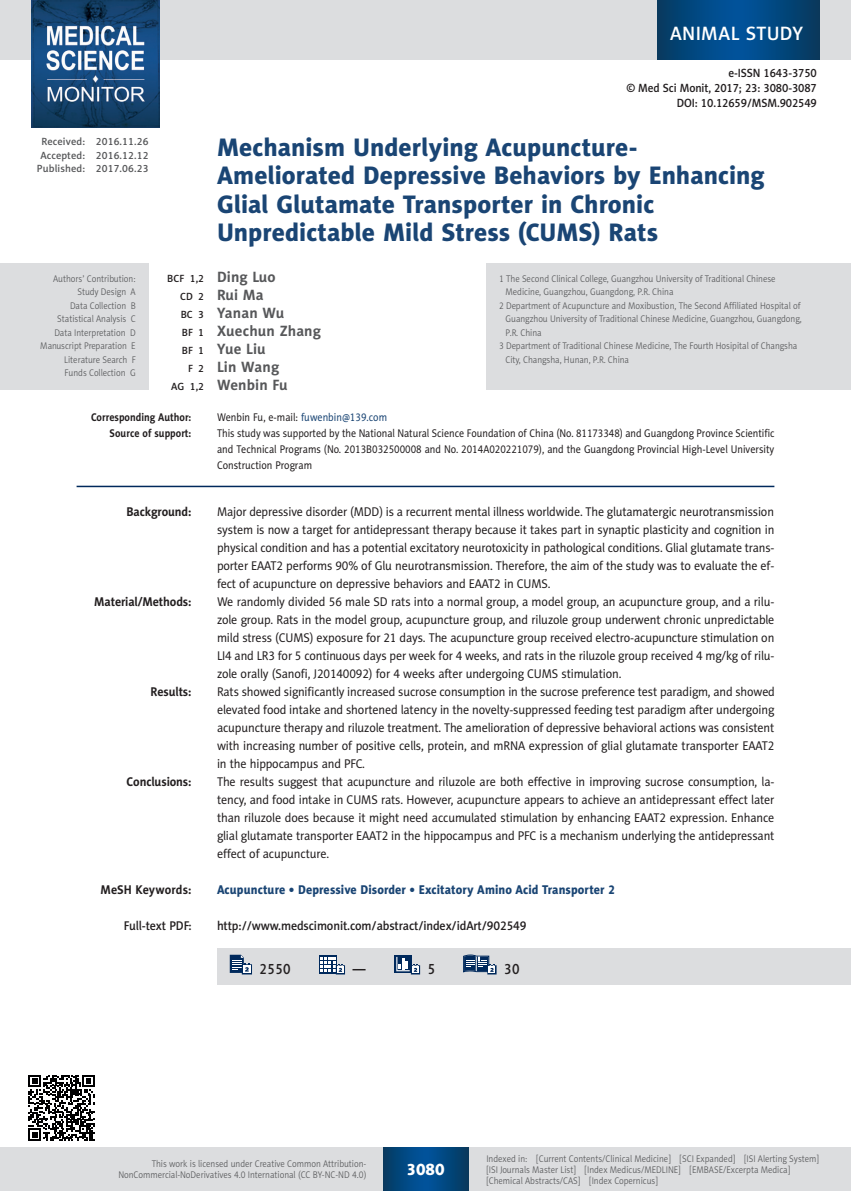
<style>
.page{position:relative;width:851px;height:1191px;background:#fff}
.page>*{position:absolute;margin:0;border:0;box-sizing:border-box;transform-origin:0 0}
.MSM_Tytul{font:25.5px/28.5px "Naomi Sans EFN Heavy";color:#1a4574}
.t1{font:19.5px "Naomi Sans EFN Medium";letter-spacing:.015em;color:#fff}
.t2{font:16.5px "Naomi Sans EFN Heavy";color:#fff}
.MSM_Autorzy{font:700 15px "Naomi Sans EFN";letter-spacing:.01em;color:#57585a}
.MSM_dane{font:15px "Naomi Sans EFN Medium";letter-spacing:.03em;color:#231f20;scale:.9 1}
.MSM_Summary_body{font:12.75px/18px "Naomi Sans EFN";letter-spacing:-.01em;color:#231f20;text-align:justify;scale:.95 1}
.MSM_Summary_body-2{font:12.75px/18px "Naomi Sans EFN";letter-spacing:-.01em;color:#231f20;text-align:justify;scale:.94 1}
.MSM_full_text_pdf{font:12.75px "Naomi Sans EFN Medium";letter-spacing:-.01em;color:#231f20;scale:.95 1}
.MSM_keywords{font:12.75px "Naomi Sans EFN Heavy";letter-spacing:.005em;color:#1a4574;scale:.95 1}
.MSM_Summary_body-3{font:700 12.75px "Naomi Sans EFN";letter-spacing:-.01em;color:#231f20;scale:.95 1}
.MSM_keywords-2{font:700 12.75px "Naomi Sans EFN";letter-spacing:.005em;color:#231f20;scale:.95 1}
.MSM_Summary_body-4{font:700 12.75px "Naomi Sans EFN";letter-spacing:-.01em;color:#231f20;scale:.94 1}
.MSM_full_text_pdf-2{font:12px "Naomi Sans EFN Medium";letter-spacing:-.01em;color:#231f20;scale:.95 1}
.MSM_Support{font:11.25px/15.8px "Naomi Sans EFN";color:#231f20;text-align:justify;scale:.89 1}
.MSM_Adres{font:11.25px "Naomi Sans EFN";color:#231f20;scale:.9 1}
.MSM_Adres-2{font:700 11.25px "Naomi Sans EFN";color:#231f20;scale:.9 1}
.MSM_Support-2{font:700 11.25px "Naomi Sans EFN";letter-spacing:.005em;color:#231f20;scale:.89 1}
.t3{font:10.5px "Naomi Sans EFN Medium";letter-spacing:.01em;color:#57585a}
.MSM_Afiliacja{font:9.75px/13.5px "Naomi Sans EFN Light";color:#57585a;scale:.9 1}
.MSM_pagina_sygnatura{font:9.75px/11.2px "Naomi Sans EFN Light";color:#57585a;text-align:right;scale:.9 1}
.s1{font-family:"Naomi Sans EFN Medium";font-weight:400;font-size:10.5px;color:#231f20}
.s2{color:#1a4574}
</style>
<div class="page">
<div style="left:217px;top:948px;width:633px;height:36px;background:#dcdddf"></div>
<svg style="left:230px;top:954px;width:22px;height:20px"></svg>
<div style="left:319px;top:955px;width:17px;height:18px;background:#00295c"></div>
<svg style="left:320px;top:956px;width:25px;height:18px"></svg>
<div style="left:394px;top:955px;width:18px;height:18px;background:#00295c"></div>
<svg style="left:396px;top:957px;width:24px;height:17px"></svg>
<svg style="left:463px;top:954px;width:33px;height:20px"></svg>
<hr style="left:77px;top:486px;width:697px;height:1px;background:#00295c">
<div style="left:0;top:264px;width:148px;height:126px;background:#dcdddf"></div>
<div style="left:486px;top:264px;width:364px;height:126px;background:#dcdddf"></div>
<svg style="left:28px;top:1075px;width:67px;height:66px"></svg>
<hr style="left:850px;top:0;width:1px;height:60px;background:#dcdddf">
<div style="left:0;top:1148px;width:850px;height:43px;background:#dcdddf"></div>
<svg style="left:383px;top:1147px;width:85px;height:43px;background:#02477e"></svg>
<div style="left:0;top:0;width:850px;height:60px;background:#dcdddf"></div>
<img style="left:32px;top:0;width:127px;height:128px">
<svg style="left:657px;top:0;width:162px;height:60px;background:#02477e"></svg>
<h2 class="t1" style="left:670px;top:22px;width:134px">ANIMAL STUDY</h2>
<p class="MSM_full_text_pdf-2" style="left:728px;top:66px;width:95px">e-ISSN 1643-3750</p>
<p class="MSM_full_text_pdf-2" style="left:626px;top:81px;width:202px">© Med Sci Monit, 2017; 23: 3080-3087</p>
<p class="MSM_full_text_pdf-2" style="left:676px;top:96px;width:149px">DOI: 10.12659/MSM.902549</p>
<p class="MSM_Tytul" style="left:217px;top:132px;width:549px">Mechanism Underlying Acupuncture-Ameliorated Depressive Behaviors by Enhancing Glial Glutamate Transporter in Chronic Unpredictable Mild Stress (CUMS) Rats</p>
<p class="MSM_Autorzy" style="left:167px;top:268px;width:110px"><span class="s1">BCF 1,2</span> Ding Luo</p>
<p class="MSM_Autorzy" style="left:180px;top:286px;width:85px"><span class="s1">CD 2</span> Rui Ma</p>
<p class="MSM_Autorzy" style="left:181px;top:304px;width:105px"><span class="s1">BC 3</span> Yanan Wu</p>
<p class="MSM_Autorzy" style="left:182px;top:322px;width:141px"><span class="s1">BF 1</span> Xuechun Zhang</p>
<p class="MSM_Autorzy" style="left:182px;top:340px;width:86px"><span class="s1">BF 1</span> Yue Liu</p>
<p class="MSM_Autorzy" style="left:188px;top:358px;width:93px"><span class="s1">F 2</span> Lin Wang</p>
<p class="MSM_Autorzy" style="left:171px;top:376px;width:118px"><span class="s1">AG 1,2</span> Wenbin Fu</p>
<p class="MSM_Adres-2" style="left:91px;top:411px;width:113px">Corresponding Author:</p>
<p class="MSM_Adres" style="left:217px;top:411px;width:190px">Wenbin Fu, e-mail: <span class="s2">fuwenbin@139.com</span></p>
<p class="MSM_Support-2" style="left:110px;top:427px;width:93px">Source of support:</p>
<p class="MSM_Support" style="left:217px;top:425px;width:628px">This study was supported by the National Natural Science Foundation of China (No. 81173348) and Guangdong Province Scientific and Technical Programs (No. 2013B032500008 and No. 2014A020221079), and the Guangdong Provincial High-Level University Construction Program</p>
<p class="MSM_Summary_body-3" style="left:126px;top:504px;width:70px">Background:</p>
<p class="MSM_Summary_body" style="left:217px;top:503px;width:588px">Major depressive disorder (MDD) is a recurrent mental illness worldwide. The glutamatergic neurotransmission system is now a target for antidepressant therapy because it takes part in synaptic plasticity and cognition in physical condition and has a potential excitatory neurotoxicity in pathological conditions. Glial glutamate trans&shy;porter EAAT2 performs 90% of Glu neurotransmission. Therefore, the aim of the study was to evaluate the ef&shy;fect of acupuncture on depressive behaviors and EAAT2 in CUMS.</p>
<p class="MSM_Summary_body-3" style="left:94px;top:594px;width:104px">Material/Methods:</p>
<p class="MSM_Summary_body" style="left:217px;top:593px;width:588px">We randomly divided 56 male SD rats into a normal group, a model group, an acupuncture group, and a rilu&shy;zole group. Rats in the model group, acupuncture group, and riluzole group underwent chronic unpredictable mild stress (CUMS) exposure for 21 days. The acupuncture group received electro-acupuncture stimulation on LI4 and LR3 for 5 continuous days per week for 4 weeks, and rats in the riluzole group received 4 mg/kg of rilu&shy;zole orally (Sanofi, J20140092) for 4 weeks after undergoing CUMS stimulation.</p>
<p class="MSM_Summary_body-4" style="left:150px;top:684px;width:45px">Results:</p>
<p class="MSM_Summary_body-2" style="left:217px;top:683px;width:595px">Rats showed significantly increased sucrose consumption in the sucrose preference test paradigm, and showed elevated food intake and shortened latency in the novelty-suppressed feeding test paradigm after undergoing acupuncture therapy and riluzole treatment. The amelioration of depressive behavioral actions was consistent with increasing number of positive cells, protein, and mRNA expression of glial glutamate transporter EAAT2 in the hippocampus and PFC.</p>
<p class="MSM_Summary_body-3" style="left:127px;top:774px;width:70px">Conclusions:</p>
<p class="MSM_Summary_body" style="left:217px;top:773px;width:588px">The results suggest that acupuncture and riluzole are both effective in improving sucrose consumption, la&shy;tency, and food intake in CUMS rats. However, acupuncture appears to achieve an antidepressant effect later than riluzole does because it might need accumulated stimulation by enhancing EAAT2 expression. Enhance glial glutamate transporter EAAT2 in the hippocampus and PFC is a mechanism underlying the antidepressant effect of acupuncture.</p>
<p class="MSM_keywords-2" style="left:100px;top:882px;width:97px">MeSH Keywords:</p>
<p class="MSM_keywords" style="left:217px;top:882px;width:420px">Acupuncture • Depressive Disorder • Excitatory Amino Acid Transporter 2</p>
<p class="MSM_full_text_pdf" style="left:124px;top:918px;width:73px">Full-text PDF:</p>
<p class="MSM_full_text_pdf" style="left:217px;top:918px;width:327px">http://www.medscimonit.com/abstract/index/idArt/902549</p>
<p class="t3" style="left:41px;top:136px;width:109px">Received: 2016.11.26</p>
<p class="t3" style="left:40px;top:149px;width:110px">Accepted: 2016.12.12</p>
<p class="t3" style="left:37px;top:163px;width:113px">Published: 2017.06.23</p>
<p class="MSM_Afiliacja" style="left:53px;top:272px;width:93px">Authors’ Contribution:</p>
<p class="MSM_Afiliacja" style="left:77px;top:285px;width:66px">Study Design A</p>
<p class="MSM_Afiliacja" style="left:70px;top:299px;width:74px">Data Collection B</p>
<p class="MSM_Afiliacja" style="left:57px;top:312px;width:89px">Statistical Analysis C</p>
<p class="MSM_Afiliacja" style="left:54px;top:326px;width:92px">Data Interpretation D</p>
<p class="MSM_Afiliacja" style="left:40px;top:339px;width:107px">Manuscript Preparation E</p>
<p class="MSM_Afiliacja" style="left:64px;top:353px;width:81px">Literature Search F</p>
<p class="MSM_Afiliacja" style="left:65px;top:366px;width:80px">Funds Collection G</p>
<p class="MSM_Afiliacja" style="left:505px;top:272px;width:302px;text-indent:-6px">1 The Second Clinical College, Guangzhou University of Traditional Chinese<br>Medicine, Guangzhou, Guangdong, P.R. China</p>
<p class="MSM_Afiliacja" style="left:505px;top:299px;width:331px;text-indent:-6px">2 Department of Acupuncture and Moxibustion, The Second Affiliated Hospital of<br>Guangzhou University of Traditional Chinese Medicine, Guangzhou, Guangdong,<br>P.R. China</p>
<p class="MSM_Afiliacja" style="left:505px;top:339px;width:326px;text-indent:-6px">3 Department of Traditional Chinese Medicine, The Fourth Hosipital of Changsha<br>City, Changsha, Hunan, P.R. China</p>
<p class="MSM_dane" style="left:259px;top:960px;width:36px">2550</p>
<p class="MSM_dane" style="left:352px;top:960px;width:16px">—</p>
<p class="MSM_dane" style="left:427px;top:960px;width:10px">5</p>
<p class="MSM_dane" style="left:504px;top:960px;width:19px">30</p>
<p class="MSM_pagina_sygnatura" style="left:118px;top:1158px;width:277px">This work is licensed under Creative Common Attribution-<br>NonCommercial-NoDerivatives 4.0 International (CC BY-NC-ND 4.0)</p>
<p class="t2" style="left:406px;top:1159px;width:40px">3080</p>
<p class="MSM_Afiliacja" style="left:486px;top:1152px;width:371px;line-height:11.2px">Indexed in: [Current Contents/Clinical Medicine] [SCI Expanded] [ISI Alerting System] [ISI Journals Master List] [Index Medicus/MEDLINE] [EMBASE/Excerpta Medica] [Chemical Abstracts/CAS] [Index Copernicus]</p>
</div>
